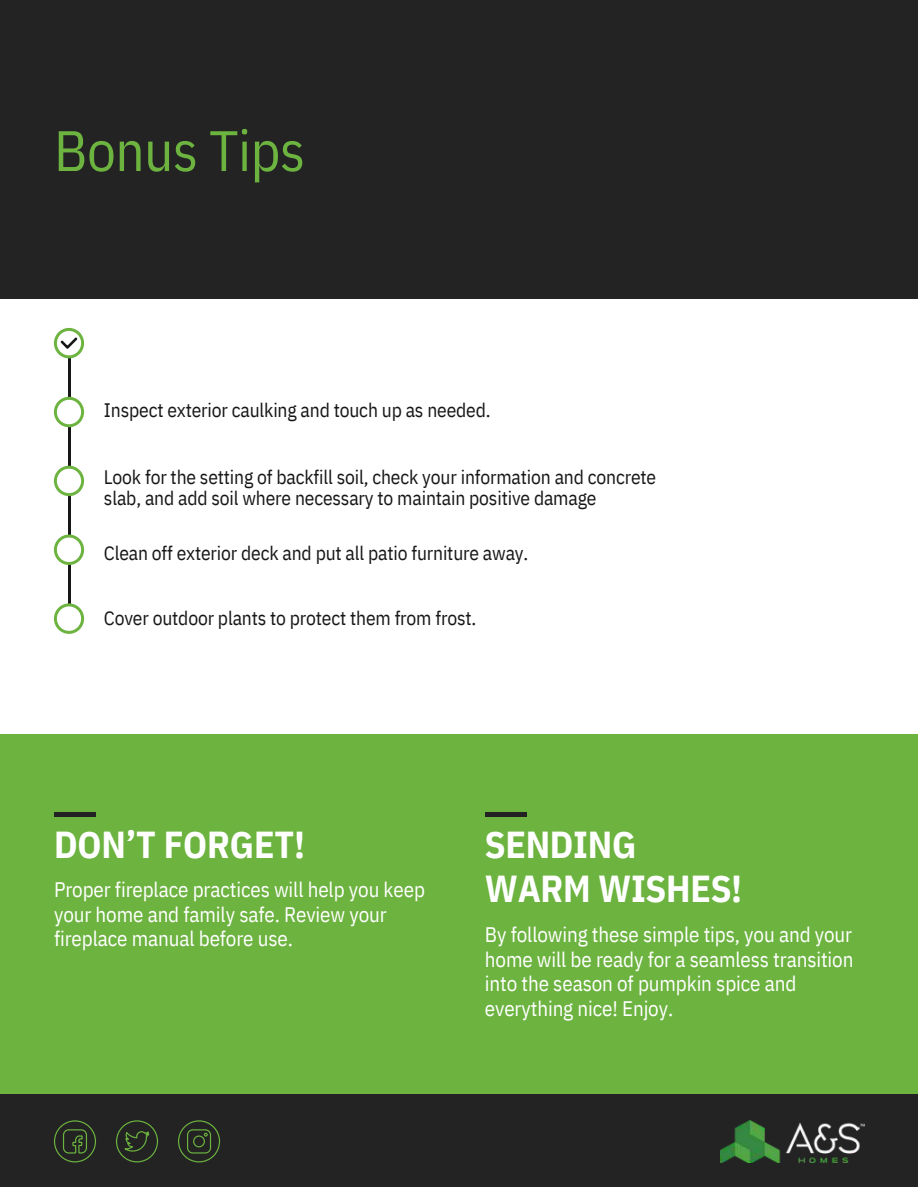
<style>
.page{position:relative;width:918px;height:1188px;background:#fff}
.page>*{position:absolute;margin:0;border:0;box-sizing:border-box;transform-origin:0 0}
.t1{font:57px "IBM Plex Sans Cond";letter-spacing:-.01em;color:#6cb33f}
.t2{font:700 37.5px "IBM Plex Sans Cond";letter-spacing:-.01em;color:#fff}
.t3{font:21px/24.8px "IBM Plex Sans Cond";letter-spacing:-.005em;color:#fff}
.t4{font:19.5px/20.2px "IBM Plex Sans Cond";letter-spacing:-.01em;color:#171717}
</style>
<div class="page">
<div style="left:0;top:0;width:918px;height:298px;background:#232323"></div>
<div style="left:0;top:734px;width:918px;height:361px;background:#6cb33f"></div>
<div style="left:0;top:1095px;width:918px;height:92px;background:#232323"></div>
<hr style="left:68px;top:343px;width:2px;height:264px;background:#171717">
<svg style="left:54px;top:397px;width:30px;height:30px"></svg>
<svg style="left:54px;top:466px;width:30px;height:30px"></svg>
<svg style="left:54px;top:535px;width:30px;height:30px"></svg>
<svg style="left:54px;top:603px;width:30px;height:31px"></svg>
<svg style="left:54px;top:328px;width:30px;height:30px"></svg>
<img style="left:720px;top:1120px;width:144px;height:43px">
<hr style="left:54px;top:813px;width:42px;height:4px;background:#232323">
<svg style="left:54px;top:1120px;width:42px;height:42px"></svg>
<svg style="left:116px;top:1120px;width:42px;height:42px"></svg>
<svg style="left:178px;top:1120px;width:42px;height:42px"></svg>
<hr style="left:485px;top:813px;width:42px;height:4px;background:#232323">
<h1 class="t1" style="left:54px;top:107px;width:253px">Bonus Tips</h1>
<p class="t4" style="left:104px;top:398px;width:388px">Inspect exterior caulking and touch up as needed.</p>
<p class="t4" style="left:104px;top:466px;width:554px">Look for the setting of backfill soil, check your information and concrete slab, and add soil where necessary to maintain positive damage</p>
<p class="t4" style="left:104px;top:541px;width:426px">Clean off exterior deck and put all patio furniture away.</p>
<p class="t4" style="left:104px;top:606px;width:374px">Cover outdoor plants to protect them from frost.</p>
<h2 class="t2" style="left:54px;top:814px;width:253px">DON’T FORGET!</h2>
<h2 class="t2" style="left:485px;top:815px;width:153px">SENDING</h2>
<p class="t3" style="left:54px;top:875px;width:373px">Proper fireplace practices will help you keep</p>
<h2 class="t2" style="left:485px;top:859px;width:259px">WARM WISHES!</h2>
<p class="t3" style="left:54px;top:900px;width:334px">your home and family safe. Review your fireplace manual before use.</p>
<p class="t3" style="left:485px;top:920px;width:370px">By following these simple tips, you and your home will be ready for a seamless transition into the season of pumpkin spice and everything nice! Enjoy.</p>
</div>
